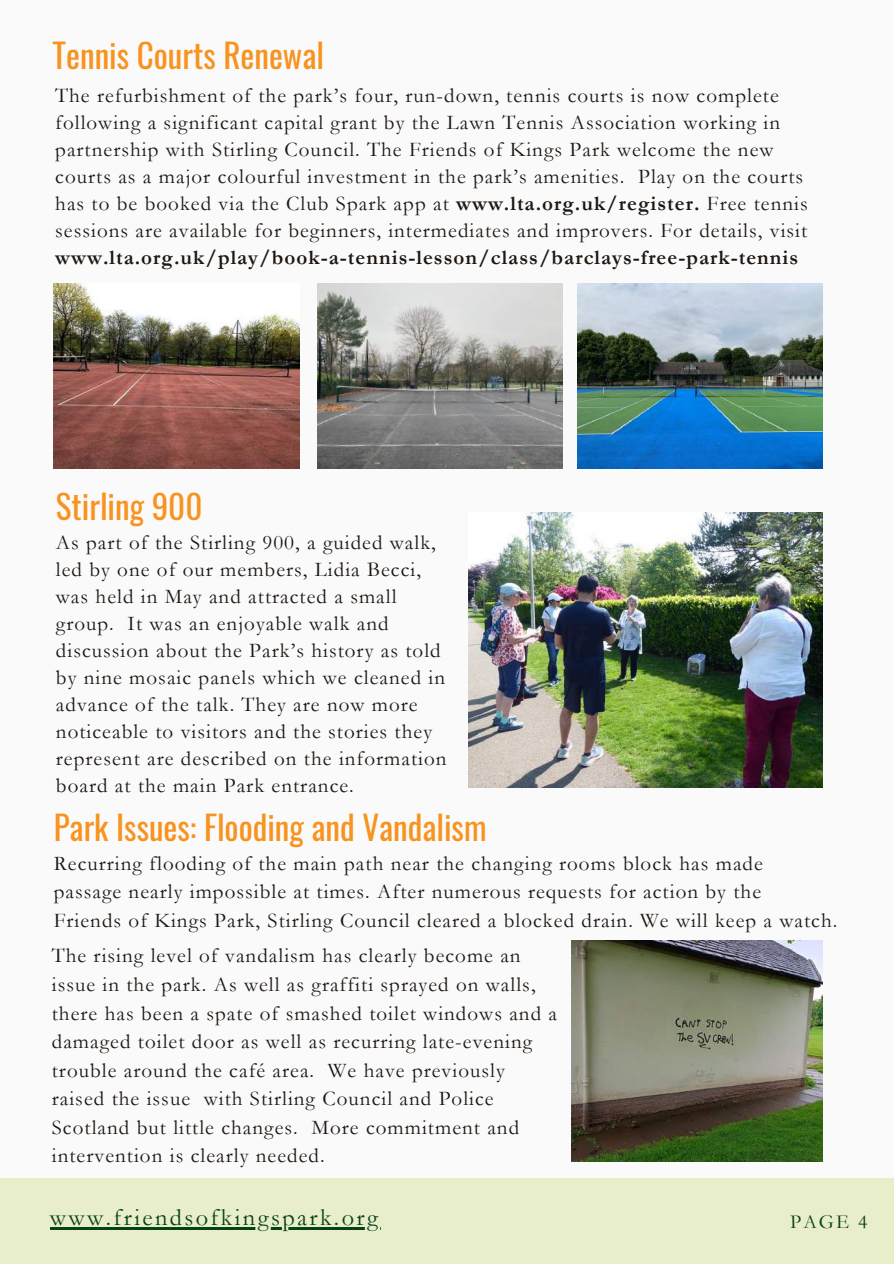
<style>
.page{position:relative;width:894px;height:1264px;background:#fff}
.page>*{position:absolute;margin:0;border:0;box-sizing:border-box;transform-origin:0 0}
.t1{font:33.15px "Oswald";color:#f7931e}
.t2{font:24.3px "Garamond";letter-spacing:.1em;color:#054119}
.t3{font:21px/27px "Garamond";letter-spacing:.05em;color:#1d1611}
.t4{font:700 21px "Garamond";letter-spacing:.05em;color:#1d1611}
.t5{font:19.8px "Garamond";color:#054119}
.s1{font-weight:700}
</style>
<div class="page">
<div style="left:0;top:0;width:893px;height:1263px;background:#fafafa"></div>
<div style="left:0;top:1177px;width:893px;height:86px;background:#e9eeca"></div>
<img style="left:54px;top:283px;width:245px;height:185px">
<img style="left:317px;top:283px;width:245px;height:185px">
<img style="left:577px;top:283px;width:245px;height:185px">
<img style="left:469px;top:512px;width:353px;height:276px">
<img style="left:571px;top:940px;width:251px;height:221px">
<hr style="left:50px;top:1227px;width:330px;height:2px;background:#054119">
<h1 class="t1" style="left:53px;top:30px;width:273px">Tennis Courts Renewal</h1>
<p class="t3" style="left:55px;top:82px;width:753px">The refurbishment of the park’s four, run-down, tennis courts is now complete following a significant capital grant by the Lawn Tennis Association working in partnership with Stirling Council. The Friends of Kings Park welcome the new courts as a major colourful investment in the park’s amenities. Play on the courts has to be booked via the Club Spark app at <span class="s1">www.lta.org.uk/register.</span> Free tennis sessions are available for beginners, intermediates and improvers. For details, visit</p>
<p class="t4" style="left:55px;top:245px;width:744px">www.lta.org.uk/play/book-a-tennis-lesson/class/barclays-free-park-tennis</p>
<h1 class="t1" style="left:56px;top:480px;width:148px">Stirling 900</h1>
<p class="t3" style="left:56px;top:529px;width:392px">As part of the Stirling 900, a guided walk, led by one of our members, Lidia Becci, was held in May and attracted a small group. It was an enjoyable walk and discussion about the Park’s history as told by nine mosaic panels which we cleaned in advance of the talk. They are now more noticeable to visitors and the stories they represent are described on the information board at the main Park entrance.</p>
<h1 class="t1" style="left:54px;top:801px;width:434px">Park Issues: Flooding and Vandalism</h1>
<p class="t3" style="left:54px;top:849px;width:785px;line-height:28.5px">Recurring flooding of the main path near the changing rooms block has made<br>passage nearly impossible at times. After numerous requests for action by the<br>Friends of Kings Park, Stirling Council cleared a blocked drain. We will keep a watch.</p>
<p class="t3" style="left:52px;top:941px;width:506px;line-height:28.5px">The rising level of vandalism has clearly become an issue in the park. As well as graffiti sprayed on walls, there has been a spate of smashed toilet windows and a damaged toilet door as well as recurring late-evening trouble around the café area. We have previously raised the issue with Stirling Council and Police Scotland but little changes. More commitment and intervention is clearly needed.</p>
<p class="t2" style="left:50px;top:1204px;width:329px">www.friendsofkingspark.org</p>
<p class="t5" style="left:790px;top:1210px;width:79px">PAGE 4</p>
</div>
